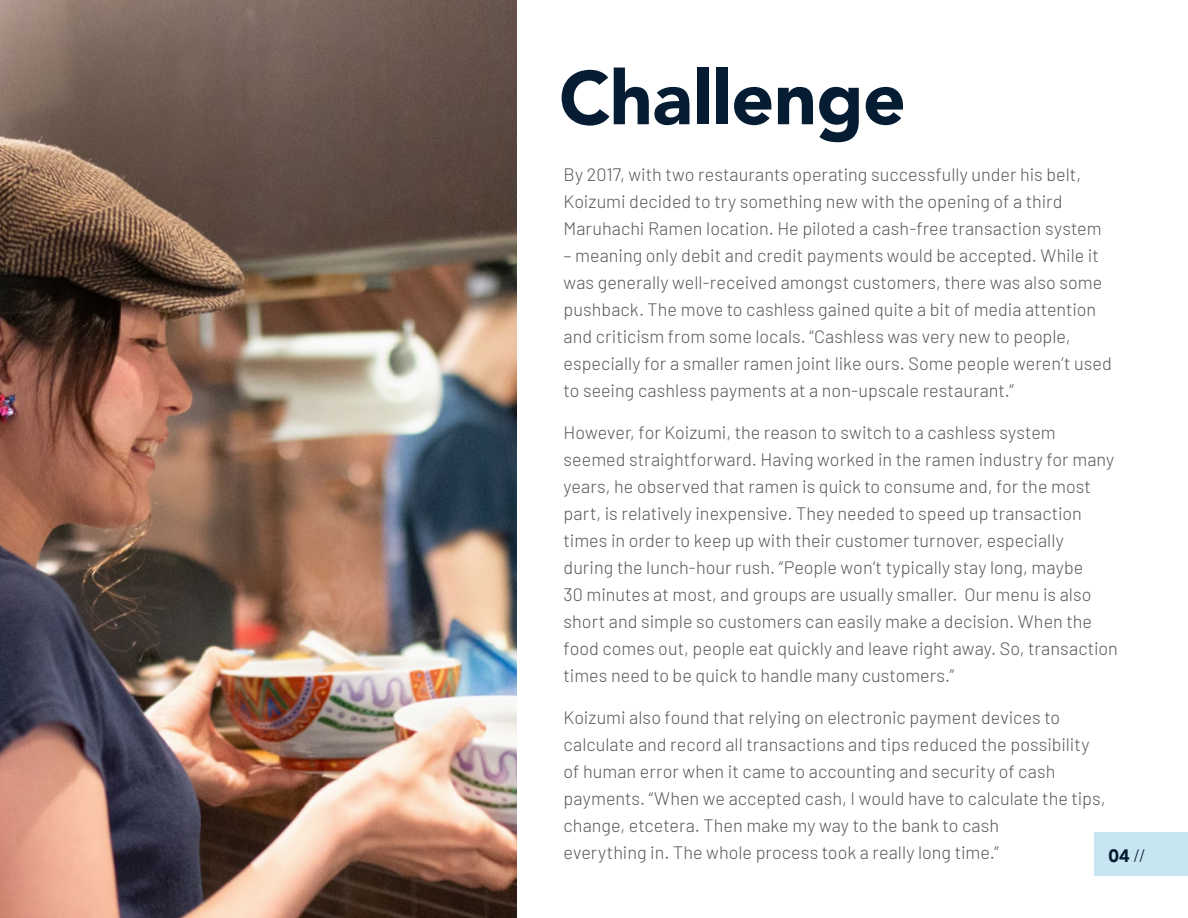
<style>
.page{position:relative;width:1188px;height:918px;background:#fff}
.page>*{position:absolute;margin:0;border:0;box-sizing:border-box;transform-origin:0 0}
.t1{font:900 75px "Avenir";letter-spacing:-.005em;color:#051c33}
.t2{font:300 18px/27px "Barlow";color:#54575a}
.t3{font:900 18px "Avenir";color:#051c33}
.s1{font-family:"Barlow";font-weight:300}
</style>
<div class="page">
<img style="left:0;top:0;width:516px;height:918px">
<div style="left:1094px;top:833px;width:94px;height:43px;background:#c8e6f1"></div>
<h1 class="t1" style="left:559px;top:34px;width:348px">Challenge</h1>
<p class="t2" style="left:564px;top:159px;width:540px">By 2017, with two restaurants operating successfully under his belt,<br>Koizumi decided to try something new with the opening of a third<br>Maruhachi Ramen location. He piloted a cash-free transaction system</p>
<p class="t2" style="left:564px;top:240px;width:550px">– meaning only debit and credit payments would be accepted. While it was generally well-received amongst customers, there was also some pushback. The move to cashless gained quite a bit of media attention and criticism from some locals. “Cashless was very new to people, especially for a smaller ramen joint like ours. Some people weren’t used to seeing cashless payments at a non-upscale restaurant.”</p>
<p class="t2" style="left:564px;top:417px;width:556px">However, for Koizumi, the reason to switch to a cashless system seemed straightforward. Having worked in the ramen industry for many years, he observed that ramen is quick to consume and, for the most part, is relatively inexpensive. They needed to speed up transaction times in order to keep up with their customer turnover, especially during the lunch-hour rush. “People won’t typically stay long, maybe<br>30 minutes at most, and groups are usually smaller. Our menu is also short and simple so customers can easily make a decision. When the food comes out, people eat quickly and leave right away. So, transaction times need to be quick to handle many customers.”</p>
<p class="t2" style="left:564px;top:702px;width:543px">Koizumi also found that relying on electronic payment devices to calculate and record all transactions and tips reduced the possibility of human error when it came to accounting and security of cash payments. “When we accepted cash, I would have to calculate the tips, change, etcetera. Then make my way to the bank to cash<br>everything in. The whole process took a really long time.”</p>
<p class="t3" style="left:1108px;top:840px;width:39px">04 <span class="s1">//</span></p>
</div>
